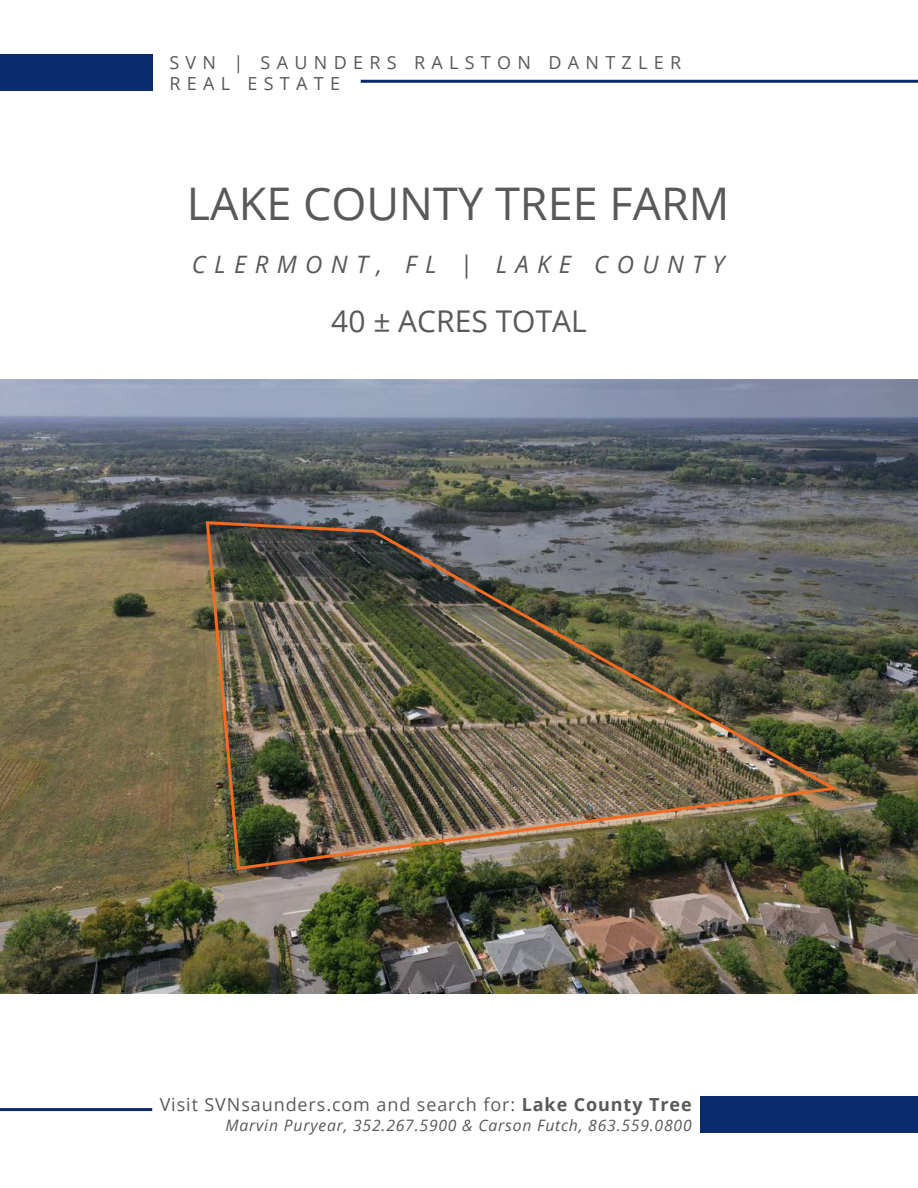
<style>
.page{position:relative;width:918px;height:1188px;background:#fff}
.page>*{position:absolute;margin:0;border:0;box-sizing:border-box;transform-origin:0 0}
.t1{font:45px "Open Sans";color:#58595b}
.t2{font:30px "Open Sans";color:#58595b}
.t3{font:italic 24px "Open Sans";letter-spacing:.35em;color:#58595b}
.t4{font:18px "Open Sans";letter-spacing:.05em;color:#58595b}
.t5{font:18px/21.6px "Open Sans";letter-spacing:.35em;color:#58595b}
.t6{font:italic 15.75px "Open Sans";letter-spacing:.05em;color:#58595b}
.s1{font-weight:700}
</style>
<div class="page">
<div style="left:700px;top:1096px;width:218px;height:36px;background:#092a6d"></div>
<img style="left:0;top:379px;width:918px;height:615px">
<div style="left:0;top:55px;width:152px;height:36px;background:#092a6d"></div>
<hr style="left:361px;top:80px;width:557px;height:3px;background:#092a6d">
<hr style="left:0;top:1108px;width:152px;height:3px;background:#092a6d">
<img style="left:204px;top:520px;width:634px;height:352px">
<p class="t5" style="left:169px;top:51px;width:513px">SVN | SAUNDERS RALSTON DANTZLER<br>REAL ESTATE</p>
<h1 class="t1" style="left:187px;top:173px;width:544px">LAKE COUNTY TREE FARM</h1>
<h3 class="t3" style="left:192px;top:248px;width:534px">CLERMONT, FL | LAKE COUNTY</h3>
<h2 class="t2" style="left:331px;top:301px;width:257px">40 ± ACRES TOTAL</h2>
<p class="t4" style="left:160px;top:1093px;width:533px">Visit SVNsaunders.com and search for: <span class="s1">Lake County Tree</span></p>
<p class="t6" style="left:226px;top:1115px;width:468px">Marvin Puryear, 352.267.5900 &amp; Carson Futch, 863.559.0800</p>
</div>
